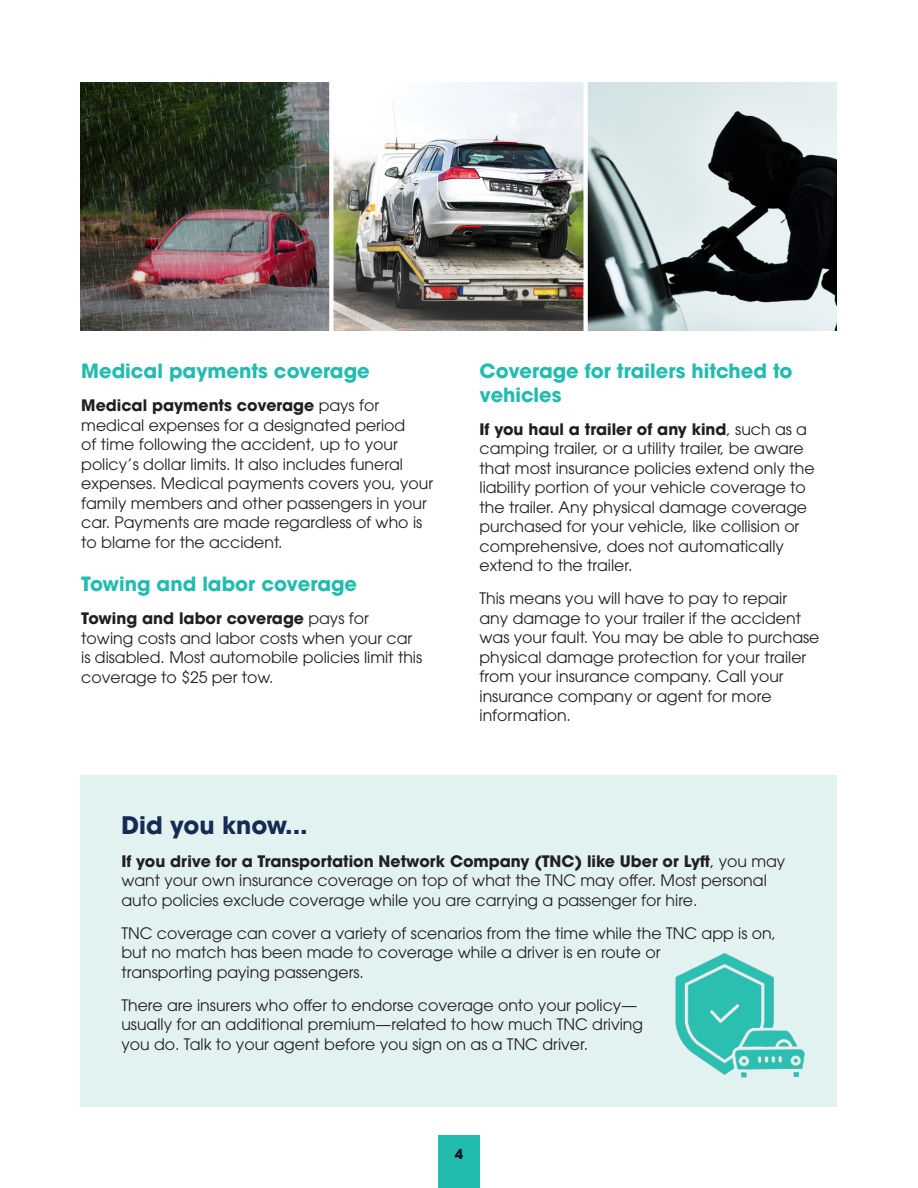
<style>
.page{position:relative;width:918px;height:1188px;background:#fff}
.page>*{position:absolute;margin:0;border:0;box-sizing:border-box;transform-origin:0 0}
.subhead_boldMint{font:700 24px "ITC Avant Garde Pro";color:#162b53}
.subhead_boldMint-2{font:700 19.5px/23.4px "ITC Avant Garde Pro";color:#22bcae}
.t1{font:15.75px/19.5px "ITC Avant Garde Pro";color:#231f20}
.t2{font:700 13.5px "ITC Avant Garde Pro";color:#071229}
.s1{font-weight:700}
</style>
<div class="page">
<div style="left:438px;top:1135px;width:42px;height:53px;background:#22bcae"></div>
<div style="left:81px;top:775px;width:756px;height:332px;background:#e2f2f0"></div>
<img style="left:81px;top:82px;width:756px;height:249px">
<img style="left:675px;top:953px;width:130px;height:125px">
<p class="subhead_boldMint-2" style="left:81px;top:359px;width:290px">Medical payments coverage</p>
<p class="t1" style="left:81px;top:395px;width:353px"><span class="s1">Medical payments coverage</span> pays for medical expenses for a designated period<br>of time following the accident, up to your policy’s dollar limits. It also includes funeral expenses. Medical payments covers you, your family members and other passengers in your car. Payments are made regardless of who is to blame for the accident.</p>
<p class="subhead_boldMint-2" style="left:81px;top:572px;width:277px">Towing and labor coverage</p>
<p class="t1" style="left:81px;top:609px;width:342px"><span class="s1">Towing and labor coverage</span> pays for towing costs and labor costs when your car is disabled. Most automobile policies limit this coverage to $25 per tow.</p>
<p class="subhead_boldMint-2" style="left:480px;top:359px;width:315px">Coverage for trailers hitched to vehicles</p>
<p class="t1" style="left:480px;top:419px;width:337px"><span class="s1">If you haul a trailer of any kind</span>, such as a camping trailer, or a utility trailer, be aware that most insurance policies extend only the liability portion of your vehicle coverage to the trailer. Any physical damage coverage purchased for your vehicle, like collision or comprehensive, does not automatically extend to the trailer.</p>
<p class="t1" style="left:480px;top:588px;width:342px">This means you will have to pay to repair any damage to your trailer if the accident was your fault. You may be able to purchase physical damage protection for your trailer from your insurance company. Call your insurance company or agent for more information.</p>
<p class="subhead_boldMint" style="left:121px;top:809px;width:188px">Did you know...</p>
<p class="t1" style="left:121px;top:851px;width:666px"><span class="s1">If you drive for a Transportation Network Company (TNC) like Uber or Lyft</span>, you may want your own insurance coverage on top of what the TNC may offer. Most personal auto policies exclude coverage while you are carrying a passenger for hire.</p>
<p class="t1" style="left:121px;top:923px;width:656px">TNC coverage can cover a variety of scenarios from the time while the TNC app is on, but no match has been made to coverage while a driver is en route or<br>transporting paying passengers.</p>
<p class="t1" style="left:121px;top:995px;width:523px">There are insurers who offer to endorse coverage onto your policy— usually for an additional premium—related to how much TNC driving you do. Talk to your agent before you sign on as a TNC driver.</p>
<p class="t2" style="left:455px;top:1145px;width:10px">4</p>
</div>
